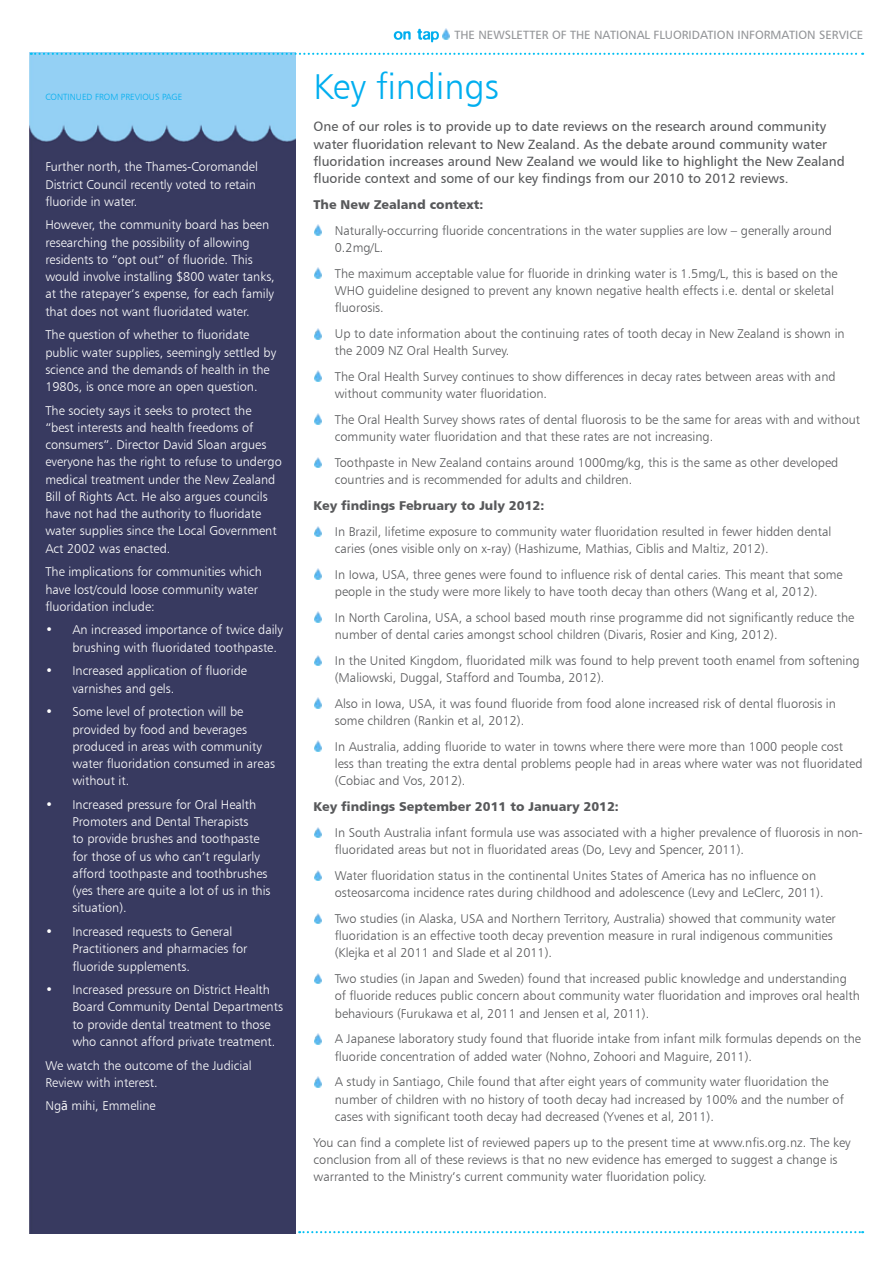
<style>
.page{position:relative;width:893px;height:1263px;background:#fff}
.page>*{position:absolute;margin:0;border:0;box-sizing:border-box;transform-origin:0 0}
.t1{font:36px "Humanist 777 BT Light B";color:#00aeef}
.t2{font:13.5px/17.2px "Humanist 777 BT Roman B";color:#58595b}
.t3{font:12.75px/17.2px "Humanist 777 BT Light B";color:#58595b}
.t4{font:12.75px/17.2px "Humanist 777 BT Light B";color:#fff}
.t5{font:12.75px "Humanist 777 BT Black B";color:#58595b}
.t6{font:12px "Humanist 777 BT Roman B";color:#939598}
.t7{font:9px "Humanist 777 BT Light B";color:#00aeef}
.s1{font-family:"Calibri";font-size:14.25px}
</style>
<div class="page">
<img style="left:30px;top:53px;width:266px;height:1180px">
<svg style="left:299px;top:1231px;width:564px;height:2px"></svg>
<svg style="left:31px;top:53px;width:832px;height:2px"></svg>
<svg style="left:394px;top:31px;width:17px;height:9px"></svg>
<svg style="left:417px;top:29px;width:33px;height:13px"></svg>
<svg style="left:315px;top:225px;width:6px;height:10px"></svg>
<svg style="left:315px;top:268px;width:6px;height:11px"></svg>
<svg style="left:315px;top:329px;width:6px;height:10px"></svg>
<svg style="left:315px;top:371px;width:6px;height:10px"></svg>
<svg style="left:315px;top:414px;width:6px;height:10px"></svg>
<svg style="left:315px;top:457px;width:6px;height:11px"></svg>
<svg style="left:315px;top:526px;width:6px;height:11px"></svg>
<svg style="left:315px;top:569px;width:6px;height:11px"></svg>
<svg style="left:315px;top:612px;width:6px;height:10px"></svg>
<svg style="left:315px;top:655px;width:6px;height:11px"></svg>
<svg style="left:315px;top:698px;width:6px;height:10px"></svg>
<svg style="left:315px;top:741px;width:6px;height:10px"></svg>
<svg style="left:315px;top:827px;width:6px;height:11px"></svg>
<svg style="left:315px;top:870px;width:6px;height:11px"></svg>
<svg style="left:315px;top:913px;width:6px;height:11px"></svg>
<svg style="left:315px;top:973px;width:6px;height:11px"></svg>
<svg style="left:315px;top:1033px;width:6px;height:11px"></svg>
<svg style="left:315px;top:1076px;width:6px;height:11px"></svg>
<p class="t7" style="left:45px;top:92px;width:137px">CONTINUE D FROM PREVIOU S PAGE</p>
<p class="t4" style="left:45px;top:158px;width:214px">Further north, the Thames-Coromandel<br>District Council recently voted to retain fluoride in water.</p>
<p class="t4" style="left:45px;top:216px;width:231px">However, the community board has been researching the possibility of allowing residents to “opt out” of fluoride. This would involve installing $800 water tanks, at the ratepayer’s expense, for each family that does not want fluoridated water.</p>
<p class="t4" style="left:45px;top:326px;width:232px">The question of whether to fluoridate public water supplies, seemingly settled by science and the demands of health in the 1980s, is once more an open question.</p>
<p class="t4" style="left:45px;top:401px;width:238px">The society says it seeks to protect the “best interests and health freedoms of consumers”. Director David Sloan argues everyone has the right to refuse to undergo medical treatment under the New Zealand Bill of Rights Act. He also argues councils have not had the authority to fluoridate water supplies since the Local Government Act 2002 was enacted.</p>
<p class="t4" style="left:45px;top:563px;width:218px">The implications for communities which have lost/could loose community water fluoridation include:</p>
<p class="t4" style="left:72px;top:621px;width:212px;text-indent:-27px">• An increased importance of twice daily brushing with fluoridated toothpaste.</p>
<p class="t4" style="left:72px;top:662px;width:176px;text-indent:-27px">• Increased application of fluoride varnishes and gels.</p>
<p class="t4" style="left:72px;top:703px;width:204px;text-indent:-27px">• Some level of protection will be provided by food and beverages produced in areas with community water fluoridation consumed in areas without it.</p>
<p class="t4" style="left:72px;top:796px;width:200px;text-indent:-27px">• Increased pressure for Oral Health<br>Promoters and Dental Therapists<br>to provide brushes and toothpaste for those of us who can’t regularly afford toothpaste and toothbrushes (yes there are quite a lot of us in this situation).</p>
<p class="t4" style="left:72px;top:923px;width:177px;text-indent:-27px">• Increased requests to General<br>Practitioners and pharmacies for fluoride supplements.</p>
<p class="t4" style="left:72px;top:981px;width:212px;text-indent:-27px">• Increased pressure on District Health Board Community Dental Departments to provide dental treatment to those who cannot afford private treatment.</p>
<p class="t4" style="left:45px;top:1056px;width:208px">We watch the outcome of the Judicial<br>Review with interest.</p>
<p class="t4" style="left:45px;top:1097px;width:112px">Ng<span class="s1">ā</span> mihi, Emmeline</p>
<p class="t6" style="left:454px;top:27px;width:410px">The Newsletter of the National Fluori dation Information Service</p>
<h1 class="t1" style="left:314px;top:64px;width:187px">Key findings</h1>
<p class="t2" style="left:314px;top:118px;width:533px">One of our roles is to provide up to date reviews on the research around community water fluoridation relevant to New Zealand. As the debate around community water fluoridation increases around New Zealand we would like to highlight the New Zealand fluoride context and some of our key findings from our 2010 to 2012 reviews.</p>
<p class="t5" style="left:314px;top:196px;width:171px">The New Zealand context:</p>
<p class="t3" style="left:335px;top:221px;width:499px;text-indent:-21px">• Naturally-occurring fluoride concentrations in the water supplies are low – generally around<br>0.2mg/L.</p>
<p class="t3" style="left:335px;top:264px;width:504px;text-indent:-21px">• The maximum acceptable value for fluoride in drinking water is 1.5mg/L, this is based on the<br>WHO guideline designed to prevent any known negative health effects i.e. dental or skeletal fluorosis.</p>
<p class="t3" style="left:335px;top:325px;width:511px;text-indent:-21px">• U p to date information about the continuing rates of tooth decay in New Zealand is shown in the 2009 NZ Oral Health Survey.</p>
<p class="t3" style="left:335px;top:368px;width:502px;text-indent:-21px">• The Oral Health Survey continues to show differences in decay rates between areas with and without community water fluoridation.</p>
<p class="t3" style="left:335px;top:411px;width:527px;text-indent:-21px">• The Oral Health Survey shows rates of dental fluorosis to be the same for areas with and without community water fluoridation and that these rates are not increasing.</p>
<p class="t3" style="left:335px;top:454px;width:505px;text-indent:-21px">• Toothpaste in New Zealand contains around 1000mg/kg, this is the same as other developed countries and is recommended for adults and children.</p>
<p class="t5" style="left:314px;top:497px;width:232px">Key findings February to July 2012:</p>
<p class="t3" style="left:335px;top:522px;width:498px;text-indent:-21px">• In Brazil, lifetime exposure to community water fluoridation resulted in fewer hidden dental caries (ones visible only on x-ray) (Hashizume, Mathias, Ciblis and Maltiz, 2012).</p>
<p class="t3" style="left:314px;top:565px;width:531px;text-align:center">• In Iowa, U SA, three genes were found to influence risk of dental caries. This meant that some people in the study were more likely to have tooth decay than others (Wang et al, 2012).</p>
<p class="t3" style="left:335px;top:608px;width:521px;text-indent:-21px">• In North Carolina, U SA, a school based mouth rinse programme did not significantly reduce the number of dental caries amongst school children (Divaris, Rosier and King, 2012).</p>
<p class="t3" style="left:335px;top:652px;width:526px;text-indent:-21px">• In the U nited Kingdom, fluoridated milk was found to help prevent tooth enamel from softening (Maliowski, Duggal, Stafford and Toumba, 2012).</p>
<p class="t3" style="left:335px;top:695px;width:503px;text-indent:-21px">• Also in Iowa, U SA, it was found fluoride from food alone increased risk of dental fluorosis in some children (Rankin et al, 2012).</p>
<p class="t3" style="left:335px;top:738px;width:529px;text-indent:-21px">• In Australia, adding fluoride to water in towns where there were more than 1000 people cost less than treating the extra dental problems people had in areas where water was not fluoridated (Cobiac and Vos, 2012).</p>
<p class="t5" style="left:314px;top:798px;width:307px">Key findings September 2011 to January 2012:</p>
<p class="t3" style="left:335px;top:824px;width:530px;text-indent:-21px">• In South Australia infant formula use was associated with a higher prevalence of fluorosis in non&shy;fluoridated areas but not in fluoridated areas (Do, Levy and Spencer, 2011).</p>
<p class="t3" style="left:335px;top:867px;width:490px;text-indent:-21px">• Water fluoridation status in the continental U nites States of America has no influence on osteosarcoma incidence rates during childhood and adolescence (Levy and LeClerc, 2011).</p>
<p class="t3" style="left:335px;top:910px;width:502px;text-indent:-21px">• Two studies (in Alaska, U SA and Northern Territory, Australia) showed that community water fluoridation is an effective tooth decay prevention measure in rural indigenous communities (Klejka et al 2011 and Slade et al 2011).</p>
<p class="t3" style="left:335px;top:970px;width:526px;text-indent:-21px">• Two studies (in Japan and Sweden) found that increased public knowledge and understanding of fluoride reduces public concern about community water fluoridation and improves oral health behaviours (Furukawa et al, 2011 and Jensen et al, 2011).</p>
<p class="t3" style="left:335px;top:1030px;width:528px;text-indent:-21px">• A Japanese laboratory study found that fluoride intake from infant milk formulas depends on the fluoride concentration of added water (Nohno, Zohoori and Maguire, 2011).</p>
<p class="t3" style="left:335px;top:1073px;width:510px;text-indent:-21px">• A study in Santiago, Chile found that after eight years of community water fluoridation the number of children with no history of tooth decay had increased by 100% and the number of cases with significant tooth decay had decreased (Yvenes et al, 2011).</p>
<p class="t3" style="left:314px;top:1133px;width:539px">You can find a complete list of reviewed papers up to the present time at www.nfis.org.nz. The key conclusion from all of these reviews is that no new evidence has emerged to suggest a change is warranted to the Ministry’s current community water fluoridation policy.</p>
</div>
